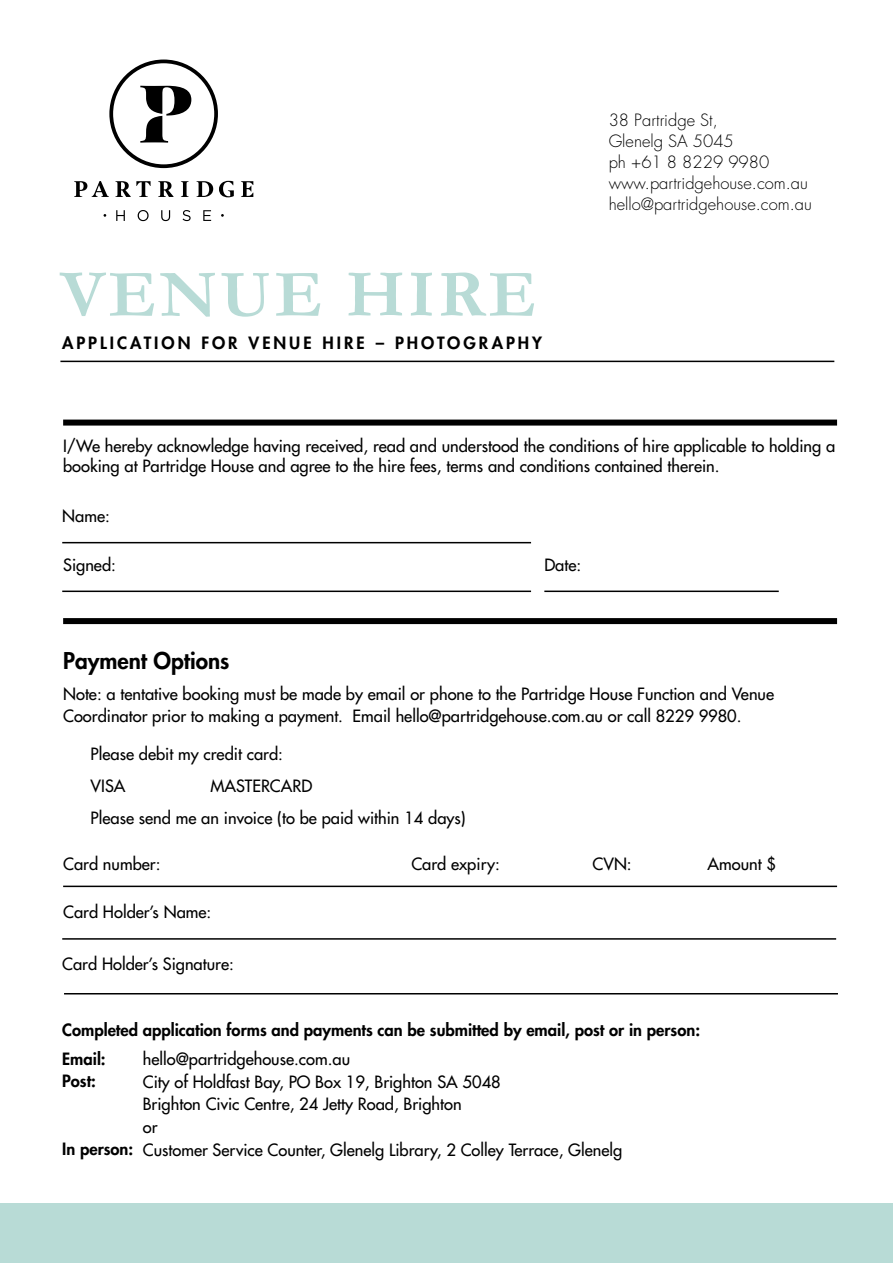
<style>
.page{position:relative;width:893px;height:1263px;background:#fff}
.page>*{position:absolute;margin:0;border:0;box-sizing:border-box;transform-origin:0 0}
.t1{font:700 67.5px "Garamond";letter-spacing:.05em;color:#b8dbd6}
.t2{font:800 22.5px "Futura Std";color:#000}
.t3{font:500 16.5px/22.5px "Futura Std";color:#000}
.t4{font:300 16.5px/21px "Futura Std";color:#000}
.t5{font:800 16.5px/29.4px "Futura Std";color:#000}
.t6{font:800 16.5px "Futura Std";letter-spacing:.175em;color:#000}
</style>
<div class="page">
<div style="left:0;top:1203px;width:893px;height:60px;background:#b8dbd6"></div>
<hr style="left:60px;top:361px;width:774px;height:1px;background:#000">
<div style="left:63px;top:420px;width:774px;height:6px;background:#000"></div>
<hr style="left:62px;top:542px;width:469px;height:1px;background:#000">
<div style="left:63px;top:618px;width:774px;height:6px;background:#000"></div>
<hr style="left:62px;top:590px;width:469px;height:2px;background:#000">
<hr style="left:544px;top:590px;width:235px;height:2px;background:#000">
<hr style="left:63px;top:886px;width:774px;height:1px;background:#000">
<hr style="left:62px;top:938px;width:774px;height:2px;background:#000">
<hr style="left:64px;top:993px;width:774px;height:1px;background:#000">
<svg style="left:109px;top:60px;width:109px;height:108px"></svg>
<svg style="left:116px;top:210px;width:9px;height:11px"></svg>
<svg style="left:138px;top:210px;width:11px;height:11px"></svg>
<svg style="left:161px;top:210px;width:9px;height:11px"></svg>
<svg style="left:183px;top:210px;width:8px;height:11px"></svg>
<svg style="left:203px;top:210px;width:8px;height:11px"></svg>
<svg style="left:74px;top:181px;width:35px;height:16px"></svg>
<svg style="left:115px;top:181px;width:36px;height:16px"></svg>
<svg style="left:158px;top:181px;width:16px;height:16px"></svg>
<svg style="left:181px;top:181px;width:8px;height:16px"></svg>
<svg style="left:196px;top:181px;width:17px;height:16px"></svg>
<svg style="left:219px;top:181px;width:15px;height:16px"></svg>
<svg style="left:241px;top:181px;width:12px;height:16px"></svg>
<h1 class="t1" style="left:60px;top:249px;width:478px">VENUE HIRE</h1>
<p class="t6" style="left:62px;top:333px;width:481px">APPLICATION FOR VENUE HIRE – PHOTOGRAPHY</p>
<p class="t4" style="left:609px;top:110px;width:205px">38 Partridge St,<br>Glenelg SA 5045<br>ph +61 8 8229 9980 www.partridgehouse.com.au hello@partridgehouse.com.au</p>
<p class="t3" style="left:63px;top:437px;width:774px;line-height:19.5px">I/We hereby acknowledge having received, read and understood the conditions of hire applicable to holding a booking at Partridge House and agree to the hire fees, terms and conditions contained therein.</p>
<p class="t3" style="left:62px;top:505px;width:49px">Name:</p>
<p class="t3" style="left:63px;top:554px;width:54px">Signed:</p>
<p class="t3" style="left:544px;top:554px;width:38px">Date:</p>
<h2 class="t2" style="left:63px;top:646px;width:168px">Payment Options</h2>
<p class="t3" style="left:63px;top:682px;width:712px">Note: a tentative booking must be made by email or phone to the Partridge House Function and Venue<br>Coordinator prior to making a payment. Email hello@partridgehouse.com.au or call 8229 9980.</p>
<p class="t3" style="left:91px;top:738px;width:377px;line-height:32px">Please debit my credit card:<br>VISA<br>Please send me an invoice (to be paid within 14 days)</p>
<p class="t3" style="left:210px;top:775px;width:104px">MASTERCARD</p>
<p class="t3" style="left:63px;top:853px;width:99px">Card number:</p>
<p class="t3" style="left:411px;top:853px;width:90px">Card expiry:</p>
<p class="t3" style="left:592px;top:853px;width:41px">CVN:</p>
<p class="t3" style="left:708px;top:853px;width:70px">Amount $</p>
<p class="t3" style="left:63px;top:900px;width:150px">Card Holder’s Name:</p>
<p class="t3" style="left:62px;top:952px;width:173px">Card Holder’s Signature:</p>
<p class="t5" style="left:62px;top:1015px;width:639px">Completed application forms and payments can be submitted by email, post or in person:<br>Email:</p>
<p class="t3" style="left:143px;top:1048px;width:481px">hello@partridgehouse.com.au<br>City of Holdfast Bay, PO Box 19, Brighton SA 5048<br>Brighton Civic Centre, 24 Jetty Road, Brighton<br>or<br>Customer Service Counter, Glenelg Library, 2 Colley Terrace, Glenelg</p>
<p class="t5" style="left:62px;top:1066px;width:35px">Post:</p>
<p class="t5" style="left:62px;top:1134px;width:72px">In person:</p>
</div>
